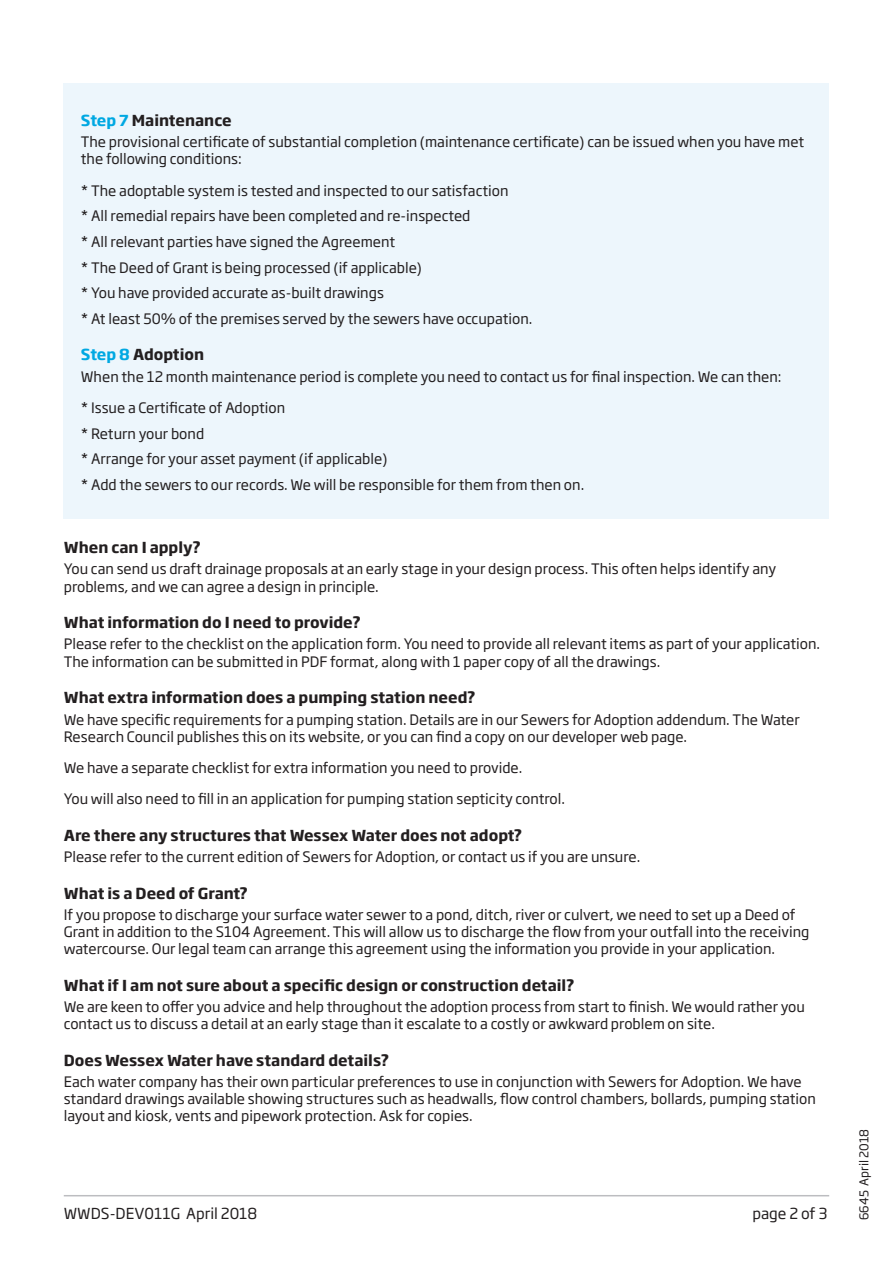
<style>
.page{position:relative;width:893px;height:1263px;background:#fff}
.page>*{position:absolute;margin:0;border:0;box-sizing:border-box;transform-origin:0 0}
.subhead_new{font:700 15px "Soho Gothic Pro";color:#231f20}
.t1{font:15px "Soho Gothic Pro";color:#231f20}
.new_para_body{font:14.25px/17.1px "Soho Gothic Pro";color:#231f20}
.t2{font:12px "Soho Gothic Pro";color:#231f20}
.s1{color:#00a8e2}
</style>
<div class="page">
<div style="left:64px;top:83px;width:765px;height:436px;background:#edf6fc"></div>
<hr style="left:64px;top:1195px;width:765px;height:1px;background:#bcbdc0">
<p class="subhead_new" style="left:81px;top:109px;width:152px"><span class="s1">Step 7</span> Maintenance</p>
<p class="new_para_body" style="left:81px;top:133px;width:725px">The provisional certificate of substantial completion (maintenance certificate) can be issued when you have met the following conditions:</p>
<p class="new_para_body" style="left:81px;top:181px;width:429px">* The adoptable system is tested and inspected to our satisfaction</p>
<p class="new_para_body" style="left:81px;top:207px;width:391px">* All remedial repairs have been completed and re-inspected</p>
<p class="new_para_body" style="left:81px;top:232px;width:316px">* All relevant parties have signed the Agreement</p>
<p class="new_para_body" style="left:81px;top:258px;width:343px">* The Deed of Grant is being processed (if applicable)</p>
<p class="new_para_body" style="left:81px;top:284px;width:305px">* You have provided accurate as-built drawings</p>
<p class="new_para_body" style="left:81px;top:309px;width:453px">* At least 50% of the premises served by the sewers have occupation.</p>
<p class="subhead_new" style="left:81px;top:343px;width:125px"><span class="s1">Step 8</span> Adoption</p>
<p class="new_para_body" style="left:81px;top:367px;width:702px">When the 12 month maintenance period is complete you need to contact us for final inspection. We can then:</p>
<p class="new_para_body" style="left:81px;top:398px;width:206px">* Issue a Certificate of Adoption</p>
<p class="new_para_body" style="left:81px;top:424px;width:125px">* Return your bond</p>
<p class="new_para_body" style="left:81px;top:449px;width:308px">* Arrange for your asset payment (if applicable)</p>
<p class="new_para_body" style="left:81px;top:475px;width:505px">* Add the sewers to our records. We will be responsible for them from then on.</p>
<p class="subhead_new" style="left:64px;top:536px;width:139px">When can I apply?</p>
<p class="new_para_body" style="left:64px;top:560px;width:714px">You can send us draft drainage proposals at an early stage in your design process. This often helps identify any problems, and we can agree a design in principle.</p>
<p class="subhead_new" style="left:64px;top:611px;width:299px">What information do I need to provide?</p>
<p class="new_para_body" style="left:64px;top:635px;width:758px">Please refer to the checklist on the application form. You need to provide all relevant items as part of your application.<br>The information can be submitted in PDF format, along with 1 paper copy of all the drawings.</p>
<p class="subhead_new" style="left:64px;top:686px;width:413px">What extra information does a pumping station need?</p>
<p class="new_para_body" style="left:64px;top:710px;width:737px">We have specific requirements for a pumping station. Details are in our Sewers for Adoption addendum. The Water<br>Research Council publishes this on its website, or you can find a copy on our developer web page.</p>
<p class="new_para_body" style="left:64px;top:758px;width:460px">We have a separate checklist for extra information you need to provide.</p>
<p class="new_para_body" style="left:64px;top:789px;width:503px">You will also need to fill in an application for pumping station septicity control.</p>
<p class="subhead_new" style="left:64px;top:823px;width:460px">Are there any structures that Wessex Water does not adopt?</p>
<p class="new_para_body" style="left:64px;top:847px;width:578px">Please refer to the current edition of Sewers for Adoption, or contact us if you are unsure.</p>
<p class="subhead_new" style="left:64px;top:881px;width:186px">What is a Deed of Grant?</p>
<p class="new_para_body" style="left:64px;top:905px;width:747px">If you propose to discharge your surface water sewer to a pond, ditch, river or culvert, we need to set up a Deed of<br>Grant in addition to the S104 Agreement. This will allow us to discharge the flow from your outfall into the receiving watercourse. Our legal team can arrange this agreement using the information you provide in your application.</p>
<p class="subhead_new" style="left:64px;top:973px;width:512px">What if I am not sure about a specific design or construction detail?</p>
<p class="new_para_body" style="left:64px;top:997px;width:743px">We are keen to offer you advice and help throughout the adoption process from start to finish. We would rather you contact us to discuss a detail at an early stage than it escalate to a costly or awkward problem on site.</p>
<p class="subhead_new" style="left:64px;top:1048px;width:327px">Does Wessex Water have standard details?</p>
<p class="new_para_body" style="left:64px;top:1072px;width:754px">Each water company has their own particular preferences to use in conjunction with Sewers for Adoption. We have standard drawings available showing structures such as headwalls, flow control chambers, bollards, pumping station layout and kiosk, vents and pipework protection. Ask for copies.</p>
<p class="t1" style="left:64px;top:1202px;width:195px">WWDS-DEV011G April 2018</p>
<p class="t1" style="left:752px;top:1202px;width:76px">page 2 of 3</p>
<p class="t2" style="left:855px;top:1220px;width:93px;rotate:-90deg">6645 April 2018</p>
</div>
